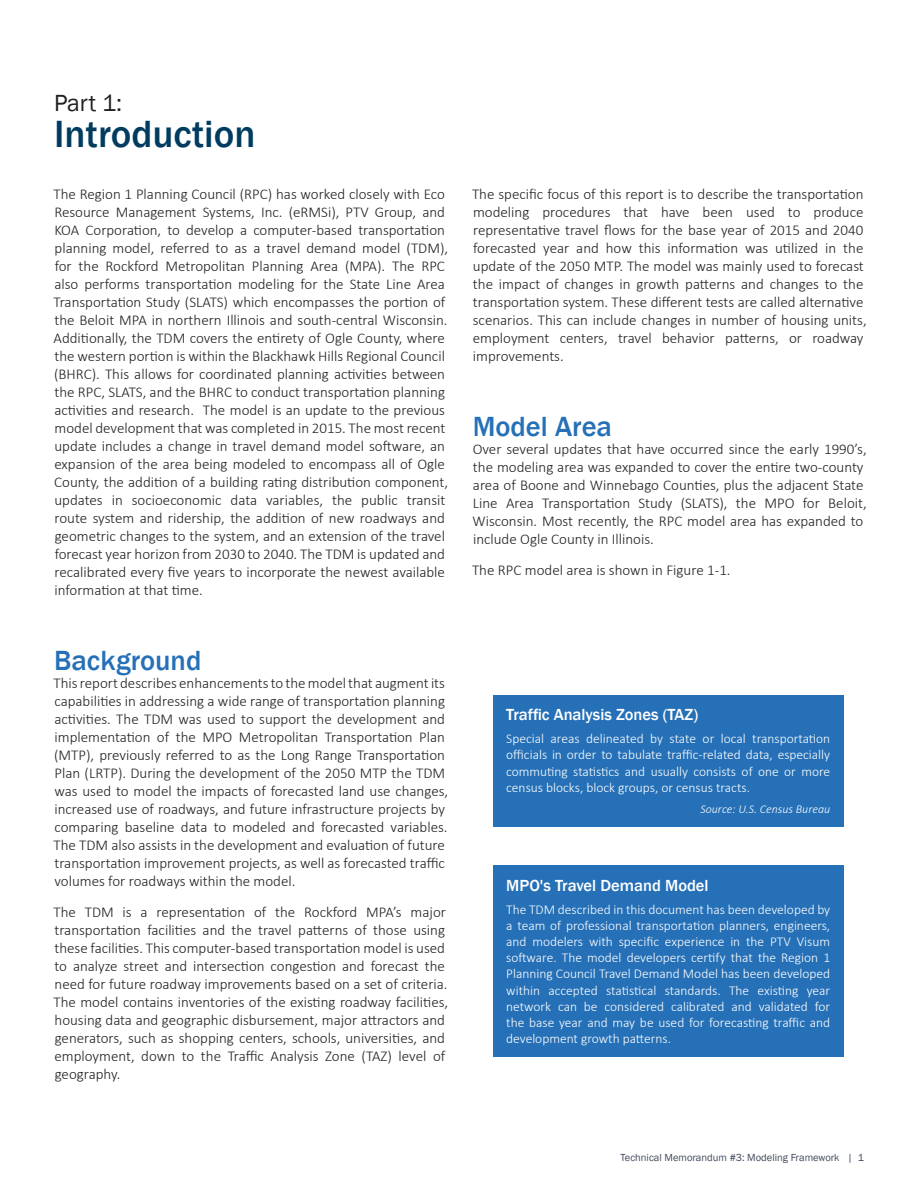
<style>
.page{position:relative;width:918px;height:1188px;background:#fff}
.page>*{position:absolute;margin:0;border:0;box-sizing:border-box;transform-origin:0 0}
.t1{font:500 39px "Franklin Gothic";color:#003c60}
.t2{font:500 28.5px "Franklin Gothic";color:#2570b7}
.t3{font:24px "Franklin Gothic";color:#231f20}
.t4{font:500 16.5px "Franklin Gothic";color:#fff}
.t5{font:300 15px/18px "Calibri";color:#231f20}
.t6{font:300 13.5px/16.2px "Calibri";color:#fff;text-align:justify}
.t7{font:italic 300 12px "Calibri";color:#fff}
.t8{font:10.5px "Franklin Gothic";color:#3f4a5b}
</style>
<div class="page">
<div style="left:493px;top:695px;width:351px;height:132px;background:#2570b7"></div>
<div style="left:493px;top:866px;width:351px;height:191px;background:#2570b7"></div>
<h3 class="t3" style="left:54px;top:88px;width:70px">Part 1:</h3>
<h1 class="t1" style="left:54px;top:110px;width:203px">Introduction</h1>
<p class="t5" style="left:54px;top:185px;width:396px">The Region 1 Planning Council (RPC) has worked closely with Eco Resource Management Systems, Inc. (eRMSi), PTV Group, and KOA Corporation, to develop a computer-based transportation planning model, referred to as a travel demand model (TDM), for the Rockford Metropolitan Planning Area (MPA). The RPC also performs transportation modeling for the State Line Area Transportation Study (SLATS) which encompasses the portion of the Beloit MPA in northern Illinois and south-central Wisconsin.<br>Additionally, the TDM covers the entirety of Ogle County, where the western portion is within the Blackhawk Hills Regional Council (BHRC). This allows for coordinated planning activities between the RPC, SLATS, and the BHRC to conduct transportation planning activities and research. The model is an update to the previous model development that was completed in 2015. The most recent update includes a change in travel demand model software, an expansion of the area being modeled to encompass all of Ogle County, the addition of a building rating distribution component, updates in socioeconomic data variables, the public transit route system and ridership, the addition of new roadways and geometric changes to the system, and an extension of the travel forecast year horizon from 2030 to 2040. The TDM is updated and recalibrated every five years to incorporate the newest available information at that time.</p>
<h2 class="t2" style="left:54px;top:643px;width:149px">Background</h2>
<p class="t5" style="left:54px;top:674px;width:396px">This report describes enhancements to the model that augment its capabilities in addressing a wide range of transportation planning activities. The TDM was used to support the development and implementation of the MPO Metropolitan Transportation Plan (MTP), previously referred to as the Long Range Transportation Plan (LRTP). During the development of the 2050 MTP the TDM was used to model the impacts of forecasted land use changes, increased use of roadways, and future infrastructure projects by comparing baseline data to modeled and forecasted variables.<br>The TDM also assists in the development and evaluation of future transportation improvement projects, as well as forecasted traffic volumes for roadways within the model.</p>
<p class="t5" style="left:54px;top:903px;width:396px">The TDM is a representation of the Rockford MPA’s major transportation facilities and the travel patterns of those using these facilities. This computer-based transportation model is used to analyze street and intersection congestion and forecast the need for future roadway improvements based on a set of criteria.<br>The model contains inventories of the existing roadway facilities, housing data and geographic disbursement, major attractors and generators, such as shopping centers, schools, universities, and employment, down to the Traffic Analysis Zone (TAZ) level of geography.</p>
<p class="t5" style="left:472px;top:185px;width:396px">The specific focus of this report is to describe the transportation modeling procedures that have been used to produce representative travel flows for the base year of 2015 and 2040 forecasted year and how this information was utilized in the update of the 2050 MTP. The model was mainly used to forecast the impact of changes in growth patterns and changes to the transportation system. These different tests are called alternative scenarios. This can include changes in number of housing units, employment centers, travel behavior patterns, or roadway improvements.</p>
<h2 class="t2" style="left:473px;top:409px;width:141px">Model Area</h2>
<p class="t5" style="left:473px;top:440px;width:396px">Over several updates that have occurred since the early 1990’s, the modeling area was expanded to cover the entire two-county area of Boone and Winnebago Counties, plus the adjacent State Line Area Transportation Study (SLATS), the MPO for Beloit, Wisconsin. Most recently, the RPC model area has expanded to include Ogle County in Illinois.</p>
<p class="t5" style="left:472px;top:561px;width:260px">The RPC model area is shown in Figure 1-1.</p>
<p class="t4" style="left:506px;top:705px;width:193px">Traffic Analysis Zones (TAZ)</p>
<p class="t6" style="left:506px;top:731px;width:326px">Special areas delineated by state or local transportation officials in order to tabulate traffic-related data, especially commuting statistics and usually consists of one or more census blocks, block groups, or census tracts.</p>
<p class="t7" style="left:700px;top:802px;width:131px">Source: U.S. Census Bureau</p>
<p class="t4" style="left:506px;top:875px;width:204px">MPO's Travel Demand Model</p>
<p class="t6" style="left:506px;top:901px;width:326px">The TDM described in this document has been developed by a team of professional transportation planners, engineers, and modelers with specific experience in the PTV Visum software. The model developers certify that the Region 1<br>Planning Council Travel Demand Model has been developed within accepted statistical standards. The existing year network can be considered calibrated and validated for the base year and may be used for forecasting traffic and development growth patterns.</p>
<p class="t8" style="left:621px;top:1151px;width:245px">Technical Memorandum #3: Modeling Framework | 1</p>
</div>
